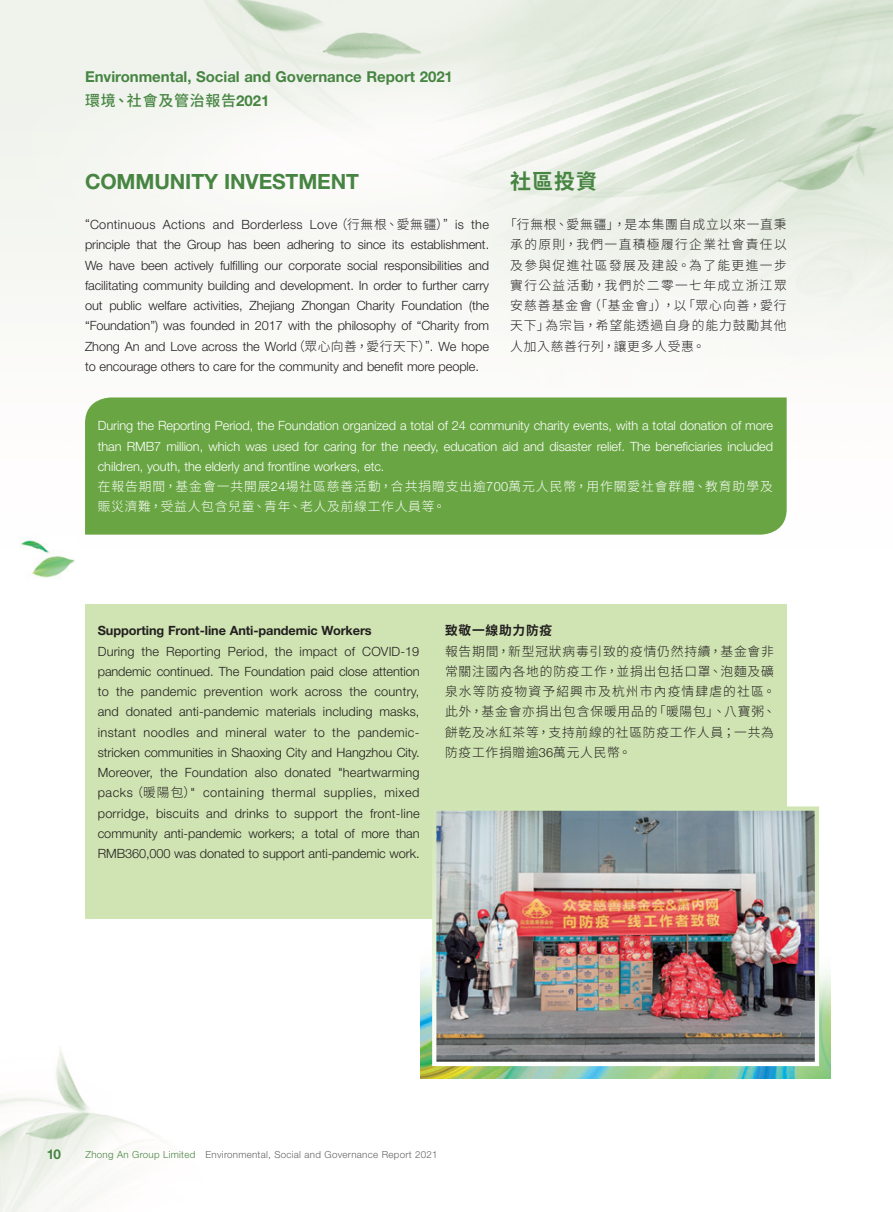
<style>
.page{position:relative;width:893px;height:1212px;background:#fff}
.page>*{position:absolute;margin:0;border:0;box-sizing:border-box;transform-origin:0 0}
.Heading_1{font:700 21px "Helvetica Neue LT Std";letter-spacing:-.005em;color:#478542}
.C_Heading_1{font:700 21px "Source Han Sans TC";color:#478542}
.t1{font:700 15px "Helvetica Neue LT Std";color:#478542}
.t2{font:500 15px "Source Han Sans TC";letter-spacing:.05em;color:#478542}
.t3{font:700 13.5px "Helvetica Neue LT Std";color:#478542}
.Body_Text{font:300 12.75px/20.2px "Helvetica Neue LT Std";letter-spacing:-.005em;color:#231f20;text-align:justify}
.C_Body_Text{font:300 12.75px/20.2px "Source Han Sans TC";letter-spacing:.06em;color:#231f20}
.Body_Text-2{font:300 12.75px/20.2px "Helvetica Neue LT Std";letter-spacing:-.005em;color:#fff;text-align:justify}
.C_Body_Text-2{font:300 12.75px/20.2px "Source Han Sans TC";letter-spacing:.075em;color:#fff}
.Body_Text-3{font:700 12.75px "Helvetica Neue LT Std";letter-spacing:-.005em;color:#231f20}
.C_Body_Text-3{font:700 12.75px "Source Han Sans TC";letter-spacing:.06em;color:#231f20}
.t4{font:300 9.75px "Helvetica Neue LT Std";letter-spacing:.03em;color:#636366}
.s1{font-family:"Helvetica Neue LT Std";font-weight:700}
.s2{font-family:"Source Han Sans TC"}
.s3{font-family:"Helvetica Neue LT Std"}
.s4{color:#478542}
</style>
<div class="page">
<img style="left:0;top:0;width:893px;height:1212px">
<div style="left:85px;top:604px;width:702px;height:314px;background:#cfe4b2"></div>
<div style="left:85px;top:397px;width:702px;height:138px;background:#69a643"></div>
<img style="left:19px;top:536px;width:58px;height:45px">
<img style="left:421px;top:930px;width:409px;height:148px">
<img style="left:437px;top:811px;width:377px;height:250px">
<div style="left:432px;top:806px;width:387px;height:260px;border:4px solid #fff"></div>
<p class="t1" style="left:85px;top:67px;width:369px">Environmental, Social and Governance Report 2021</p>
<p class="t2" style="left:85px;top:92px;width:186px">環境、社會及管治報告<span class="s1">2021</span></p>
<p class="Heading_1" style="left:85px;top:168px;width:275px">COMMUNITY INVESTMENT</p>
<p class="Body_Text" style="left:85px;top:214px;width:406px">“Continuous Actions and Borderless Love<span class="s2">（行無根、愛無疆）</span>” is the principle that the Group has been adhering to since its establishment.<br>We have been actively fulfilling our corporate social responsibilities and facilitating community building and development. In order to further carry out public welfare activities, Zhejiang Zhongan Charity Foundation (the “Foundation”) was founded in 2017 with the philosophy of “Charity from Zhong An and Love across the World<span class="s2">（眾心向善，愛行天下）</span>”. We hope to encourage others to care for the community and benefit more people.</p>
<p class="C_Heading_1" style="left:510px;top:169px;width:88px">社區投資</p>
<p class="C_Body_Text" style="left:510px;top:215px;width:278px;text-align:justify;text-indent:-6px">「行無根、愛無疆」，是本集團自成立以來一直秉承的原則，我們一直積極履行企業社會責任以及參與促進社區發展及建設。為了能更進一步實行公益活動，我們於二零一七年成立浙江眾安慈善基金會（「基金會」），以「眾心向善，愛行天下」為宗旨，希望能透過自身的能力鼓勵其他人加入慈善行列，讓更多人受惠。</p>
<p class="Body_Text-2" style="left:98px;top:415px;width:677px">During the Reporting Period, the Foundation organized a total of 24 community charity events, with a total donation of more than RMB7 million, which was used for caring for the needy, education aid and disaster relief. The beneficiaries included children, youth, the elderly and frontline workers, etc.</p>
<p class="C_Body_Text-2" style="left:98px;top:477px;width:676px">在報告期間，基金會一共開展<span class="s3">24</span>場社區慈善活動，合共捐贈支出逾<span class="s3">700</span>萬元人民幣，用作關愛社會群體、教育助學及賑災濟難，受益人包含兒童、青年、老人及前線工作人員等。</p>
<p class="Body_Text-3" style="left:98px;top:623px;width:275px">Supporting Front-line Anti-pandemic Workers</p>
<p class="Body_Text" style="left:98px;top:641px;width:323px">During the Reporting Period, the impact of COVID-19 pandemic continued. The Foundation paid close attention to the pandemic prevention work across the country, and donated anti-pandemic materials including masks, instant noodles and mineral water to the pandemic&shy;stricken communities in Shaoxing City and Hangzhou City.<br>Moreover, the Foundation also donated "heartwarming packs<span class="s2">（暖陽包）</span>" containing thermal supplies, mixed porridge, biscuits and drinks to support the front-line community anti-pandemic workers; a total of more than RMB360,000 was donated to support anti-pandemic work.</p>
<p class="C_Body_Text-3" style="left:445px;top:623px;width:109px">致敬一線助力防疫</p>
<p class="C_Body_Text" style="left:445px;top:641px;width:332px">報告期間，新型冠狀病毒引致的疫情仍然持續，基金會非常關注國內各地的防疫工作，並捐出包括口罩、泡麵及礦泉水等防疫物資予紹興市及杭州市內疫情肆虐的社區。此外，基金會亦捐出包含保暖用品的「暖陽包」、八寶粥、餅乾及冰紅茶等，支持前線的社區防疫工作人員；一共為防疫工作捐贈逾<span class="s3">36</span>萬元人民幣。</p>
<p class="t3" style="left:47px;top:1146px;width:16px">10</p>
<p class="t4" style="left:85px;top:1149px;width:354px"><span class="s4">Zhong An Group Limited</span> Environmental, Social and Governance Report 2021</p>
</div>
